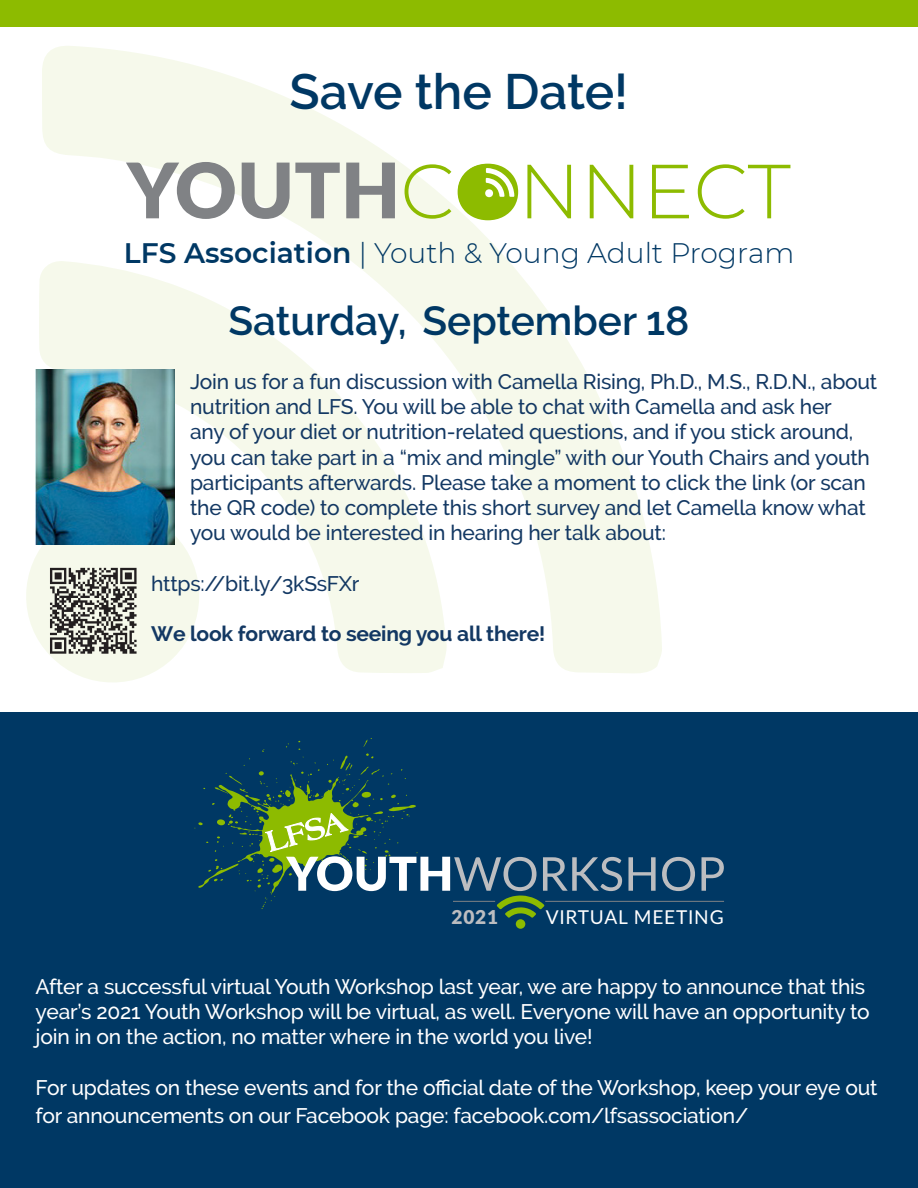
<style>
.page{position:relative;width:918px;height:1188px;background:#fff}
.page>*{position:absolute;margin:0;border:0;box-sizing:border-box;transform-origin:0 0}
.t1{font:300 76.5px "Montserrat";color:#8dbb00}
.t2{font:600 49.5px "Raleway";color:#003864}
.t3{font:600 40.5px "Raleway";color:#003864}
.t4{font:300 28.2px "Montserrat";color:#003864}
.t5{font:500 21px/25.2px "Raleway";letter-spacing:-.01em;color:#133863}
.t6{font:500 21px/25.2px "Raleway";letter-spacing:-.01em;color:#fff}
.t7{font:700 21px "Raleway";letter-spacing:-.01em;color:#133863}
.t8{font:19.05px "Lato";letter-spacing:.04em;color:#fff}
.t9{font:900 19.05px "Lato";color:#bcbdc0}
.s1{font-family:"Lato";font-weight:900;color:#808285}
.s2{font-weight:600}
</style>
<div class="page">
<svg style="left:42px;top:46px;width:620px;height:627px"></svg>
<svg style="left:39px;top:260px;width:408px;height:413px;fill:#f6f9eb"></svg>
<svg style="left:26px;top:501px;width:182px;height:181px"></svg>
<div style="left:0;top:0;width:918px;height:27px;background:#8dbb00"></div>
<svg style="left:458px;top:164px;width:60px;height:56px"></svg>
<img style="left:36px;top:369px;width:138px;height:175px">
<img style="left:36px;top:554px;width:115px;height:115px">
<div style="left:0;top:713px;width:918px;height:475px;background:#003864"></div>
<svg style="left:628px;top:857px;width:28px;height:34px"></svg>
<svg style="left:662px;top:857px;width:33px;height:34px"></svg>
<svg style="left:702px;top:857px;width:22px;height:34px"></svg>
<svg style="left:194px;top:738px;width:428px;height:180px"></svg>
<div style="left:516px;top:919px;width:9px;height:10px;background:#8dbb00;border-radius:50%"></div>
<hr style="left:545px;top:901px;width:179px;height:1px;background:#808285">
<p class="t2" style="left:290px;top:63px;width:340px">Save the Date!</p>
<p class="t1" style="left:127px;top:139px;width:665px"><span class="s1">YOUTH</span>CONNECT</p>
<p class="t4" style="left:124px;top:234px;width:672px"><span class="s2">LFS Association</span> | Youth &amp; Young Adult Program</p>
<p class="t3" style="left:228px;top:298px;width:463px">Saturday, September 18</p>
<p class="t5" style="left:190px;top:369px;width:689px">Join us for a fun discussion with Camella Rising, Ph.D., M.S., R.D.N., about nutrition and LFS. You will be able to chat with Camella and ask her<br>any of your diet or nutrition-related questions, and if you stick around, you can take part in a “mix and mingle” with our Youth Chairs and youth participants afterwards. Please take a moment to click the link (or scan the QR code) to complete this short survey and let Camella know what you would be interested in hearing her talk about:</p>
<p class="t5" style="left:151px;top:571px;width:210px">https://bit.ly/3kSsFXr</p>
<p class="t7" style="left:151px;top:622px;width:396px">We look forward to seeing you all there!</p>
<p class="t9" style="left:452px;top:903px;width:48px">2021</p>
<p class="t8" style="left:546px;top:903px;width:179px">VIRTUAL MEETING</p>
<p class="t6" style="left:36px;top:974px;width:836px">After a successful virtual Youth Workshop last year, we are happy to announce that this year’s 2021 Youth Workshop will be virtual, as well. Everyone will have an opportunity to join in on the action, no matter where in the world you live!</p>
<p class="t6" style="left:36px;top:1073px;width:843px;line-height:28.8px">For updates on these events and for the official date of the Workshop, keep your eye out for announcements on our Facebook page: facebook.com/lfsassociation/</p>
</div>
